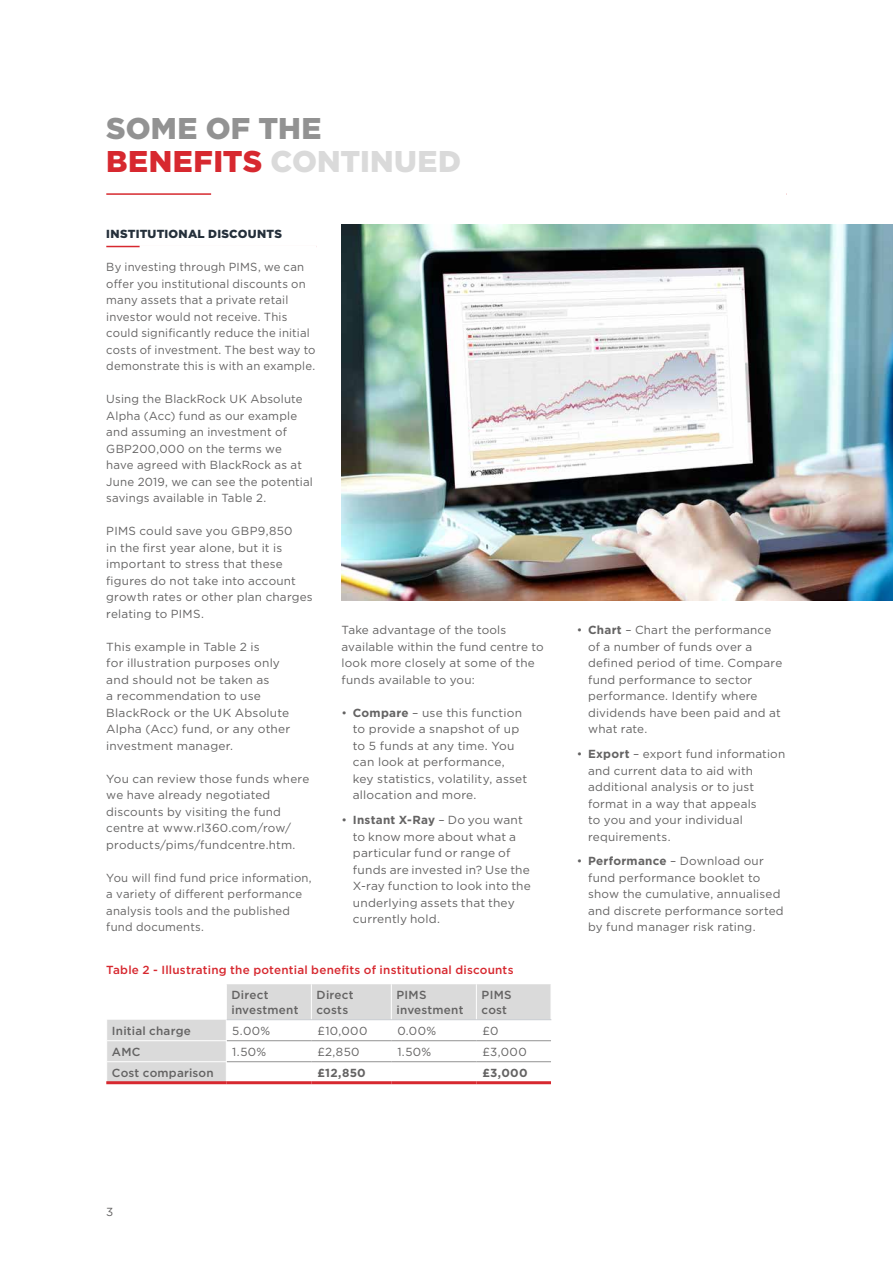
<style>
.page{position:relative;width:893px;height:1263px;background:#fff}
.page>*{position:absolute;margin:0;border:0;box-sizing:border-box;transform-origin:0 0}
.Headline{font:900 30px/33px "Gotham";letter-spacing:.01em;color:#929292}
.Body{font:11.7px/16.5px "Gotham";letter-spacing:.015em;color:#646363}
.Table_header_large{font:500 11.7px/15px "Gotham";letter-spacing:.02em;color:#646363}
.Subheadline_2{font:500 11.7px "Gotham";letter-spacing:.02em;color:#d7282f}
.Table_body_large{font:11.7px "Gotham";letter-spacing:.035em;color:#646363}
.Subheadline{font:900 11.7px "Gotham";letter-spacing:.02em;color:#25303b}
.Table_body_large-2{font:700 11.7px "Gotham";letter-spacing:.02em;color:#646363}
.s1{color:#d7282f}
.s2{color:#dadada}
.s3{font-weight:700}
</style>
<div class="page">
<hr style="left:106px;top:193px;width:681px;height:2px;background:#d7282f">
<div style="left:211px;top:191px;width:576px;height:6px;background:#fff"></div>
<hr style="left:106px;top:246px;width:210px;height:1px;background:#d7282f">
<hr style="left:140px;top:245px;width:176px;height:3px;background:#fff">
<svg style="left:107px;top:984px;width:444px;height:97px"></svg>
<hr style="left:227px;top:1019px;width:84px;height:1px;background:#c9ccd2">
<hr style="left:311px;top:1019px;width:80px;height:1px;background:#c9ccd2">
<hr style="left:391px;top:1019px;width:85px;height:1px;background:#c9ccd2">
<hr style="left:476px;top:1019px;width:75px;height:1px;background:#c9ccd2">
<hr style="left:106px;top:1081px;width:120px;height:3px;background:#d7282f">
<hr style="left:226px;top:1081px;width:85px;height:3px;background:#d7282f">
<hr style="left:311px;top:1081px;width:80px;height:3px;background:#d7282f">
<hr style="left:391px;top:1081px;width:85px;height:3px;background:#d7282f">
<hr style="left:476px;top:1081px;width:75px;height:3px;background:#d7282f">
<hr style="left:107px;top:1040px;width:119px;height:1px;background:#fff">
<hr style="left:107px;top:1061px;width:119px;height:1px;background:#fff">
<img style="left:342px;top:225px;width:551px;height:376px">
<p class="Headline" style="left:106px;top:112px;width:356px">SOME OF THE<br><span class="s1">BENEFITS</span> <span class="s2">CONTINUED</span></p>
<p class="Subheadline" style="left:106px;top:226px;width:177px">INSTITUTIONAL DISCOUNTS</p>
<p class="Body" style="left:106px;top:259px;width:211px">By investing through PIMS, we can offer you institutional discounts on many assets that a private retail investor would not receive. This could significantly reduce the initial costs of investment. The best way to demonstrate this is with an example.</p>
<p class="Body" style="left:106px;top:391px;width:208px">Using the BlackRock UK Absolute<br>Alpha (Acc) fund as our example and assuming an investment of<br>GBP200,000 on the terms we<br>have agreed with BlackRock as at<br>June 2019, we can see the potential savings available in Table 2.</p>
<p class="Body" style="left:106px;top:523px;width:208px">PIMS could save you GBP9,850<br>in the first year alone, but it is important to stress that these figures do not take into account growth rates or other plan charges relating to PIMS.</p>
<p class="Body" style="left:106px;top:638px;width:186px">This example in Table 2 is<br>for illustration purposes only and should not be taken as<br>a recommendation to use<br>BlackRock or the UK Absolute<br>Alpha (Acc) fund, or any other investment manager.</p>
<p class="Body" style="left:106px;top:770px;width:204px">You can review those funds where we have already negotiated discounts by visiting the fund centre at www.rl360.com/row/ products/pims/fundcentre.htm.</p>
<p class="Body" style="left:106px;top:869px;width:207px">You will find fund price information, a variety of different performance analysis tools and the published fund documents.</p>
<p class="Body" style="left:342px;top:622px;width:204px">Take advantage of the tools available within the fund centre to look more closely at some of the funds available to you:</p>
<p class="Body" style="left:353px;top:704px;width:176px;text-indent:-11px">• <span class="s3">Compare</span> – use this function to provide a snapshot of up to 5 funds at any time. You can look at performance, key statistics, volatility, asset allocation and more.</p>
<p class="Body" style="left:353px;top:811px;width:180px;text-indent:-11px">• <span class="s3">Instant X-Ray</span> – Do you want to know more about what a particular fund or range of funds are invested in? Use the<br>X-ray function to look into the underlying assets that they currently hold.</p>
<p class="Subheadline_2" style="left:106px;top:962px;width:409px">Table 2 - Illustrating the potential benefits of institutional discounts</p>
<p class="Table_header_large" style="left:232px;top:987px;width:68px">Direct investment</p>
<p class="Table_header_large" style="left:317px;top:987px;width:38px">Direct costs</p>
<p class="Table_header_large" style="left:397px;top:987px;width:68px">PIMS investment</p>
<p class="Table_header_large" style="left:482px;top:987px;width:31px">PIMS cost</p>
<p class="Table_header_large" style="left:112px;top:1023px;width:81px">Initial charge</p>
<p class="Table_body_large" style="left:232px;top:1023px;width:39px">5.00%</p>
<p class="Table_body_large" style="left:317px;top:1023px;width:52px">£10,000</p>
<p class="Table_body_large" style="left:397px;top:1023px;width:40px">0.00%</p>
<p class="Table_body_large" style="left:482px;top:1023px;width:17px">£0</p>
<p class="Table_header_large" style="left:112px;top:1044px;width:30px">AMC</p>
<p class="Table_body_large" style="left:232px;top:1044px;width:35px">1.50%</p>
<p class="Table_body_large" style="left:317px;top:1044px;width:44px">£2,850</p>
<p class="Table_body_large" style="left:397px;top:1044px;width:35px">1.50%</p>
<p class="Table_body_large" style="left:482px;top:1044px;width:46px">£3,000</p>
<p class="Table_header_large" style="left:112px;top:1065px;width:103px">Cost comparison</p>
<p class="Table_body_large-2" style="left:317px;top:1065px;width:50px">£12,850</p>
<p class="Table_body_large-2" style="left:482px;top:1065px;width:47px">£3,000</p>
<p class="Body" style="left:588px;top:622px;width:196px;text-indent:-11px">• <span class="s3">Chart</span> – Chart the performance of a number of funds over a defined period of time. Compare fund performance to sector performance. Identify where dividends have been paid and at what rate.</p>
<p class="Body" style="left:588px;top:745px;width:199px;text-indent:-11px">• <span class="s3">Export</span> – export fund information and current data to aid with additional analysis or to just format in a way that appeals<br>to you and your individual requirements.</p>
<p class="Body" style="left:588px;top:853px;width:197px;text-indent:-11px">• <span class="s3">Performance</span> – Download our fund performance booklet to show the cumulative, annualised and discrete performance sorted by fund manager risk rating.</p>
<p class="Body" style="left:106px;top:1203px;width:9px">3</p>
</div>
